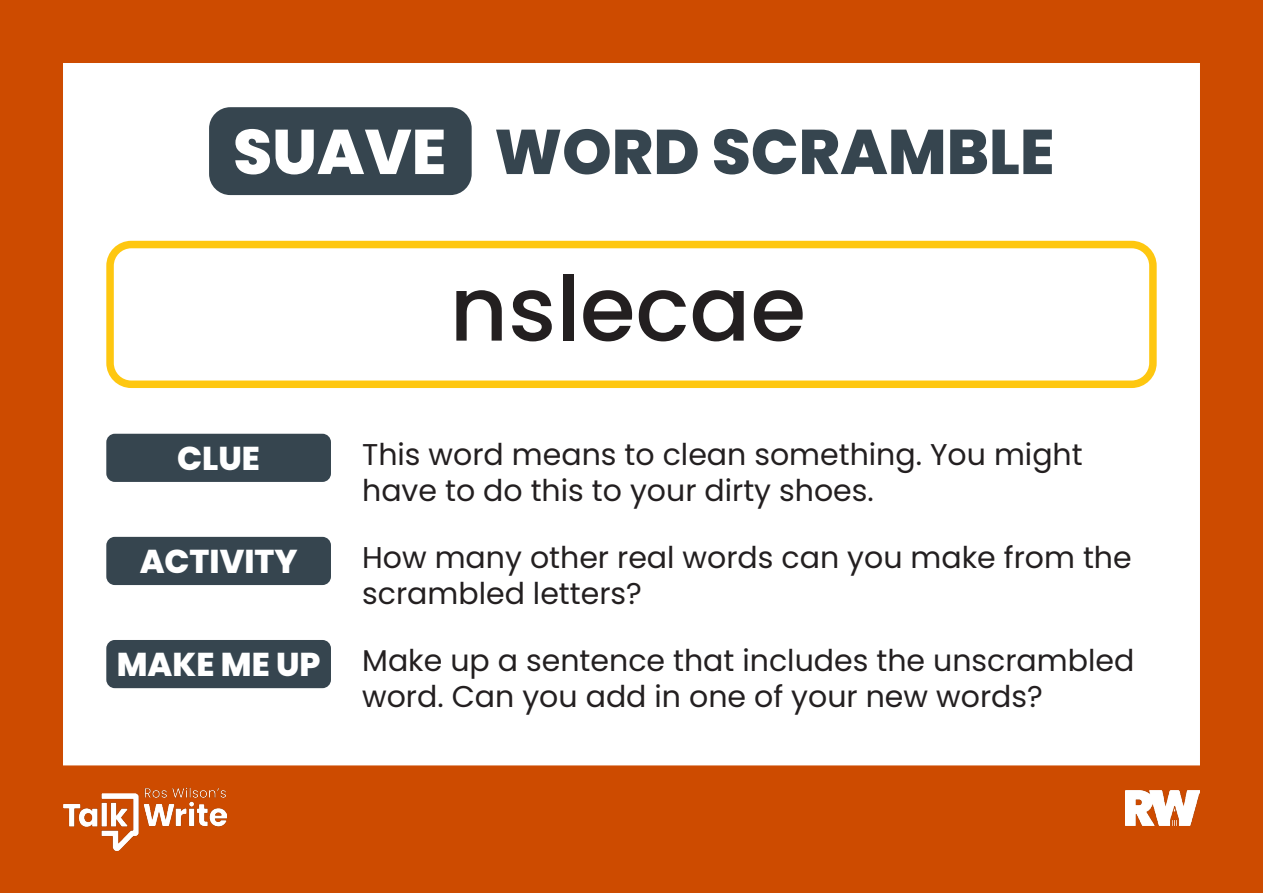
<style>
.page{position:relative;width:1263px;height:893px;background:#fff}
.page>*{position:absolute;margin:0;border:0;box-sizing:border-box;transform-origin:0 0}
.t1{font:500 90px "Poppins";color:#231f20}
.t2{font:800 63px "Poppins";color:#36454f}
.t3{font:800 33px "Poppins";color:#fff}
.t4{font:30px/36px "Poppins";color:#231f20}
.s1{color:#fff}
</style>
<div class="page">
<div style="left:0;top:0;width:1263px;height:893px;border:63px solid #cd4b00"></div>
<div style="left:209px;top:107px;width:263px;height:88px;background:#36454f;border-radius:21px"></div>
<div style="left:0;top:765px;width:1263px;height:128px;background:#cd4b00"></div>
<img style="left:1125px;top:790px;width:74px;height:36px">
<div style="left:106px;top:241px;width:1051px;height:147px;border:8px solid #fec710;border-radius:21px"></div>
<div style="left:106px;top:434px;width:225px;height:48px;background:#36454f;border-radius:9px"></div>
<div style="left:106px;top:537px;width:225px;height:48px;background:#36454f;border-radius:9px"></div>
<div style="left:106px;top:640px;width:225px;height:48px;background:#36454f;border-radius:9px"></div>
<img style="left:64px;top:787px;width:163px;height:64px">
<h2 class="t2" style="left:233px;top:115px;width:823px"><span class="s1">SUAVE</span> WORD SCRAMBLE</h2>
<p class="t1" style="left:450px;top:257px;width:358px">nslecae</p>
<p class="t3" style="left:177px;top:439px;width:84px">CLUE</p>
<p class="t4" style="left:362px;top:437px;width:722px">This word means to clean something. You might have to do this to your dirty shoes.</p>
<p class="t3" style="left:140px;top:543px;width:159px">ACTIVITY</p>
<p class="t4" style="left:362px;top:540px;width:771px">How many other real words can you make from the scrambled letters?</p>
<p class="t3" style="left:117px;top:645px;width:205px">MAKE ME UP</p>
<p class="t4" style="left:362px;top:643px;width:774px">Make up a sentence that includes the unscrambled word. Can you add in one of your new words?</p>
</div>
